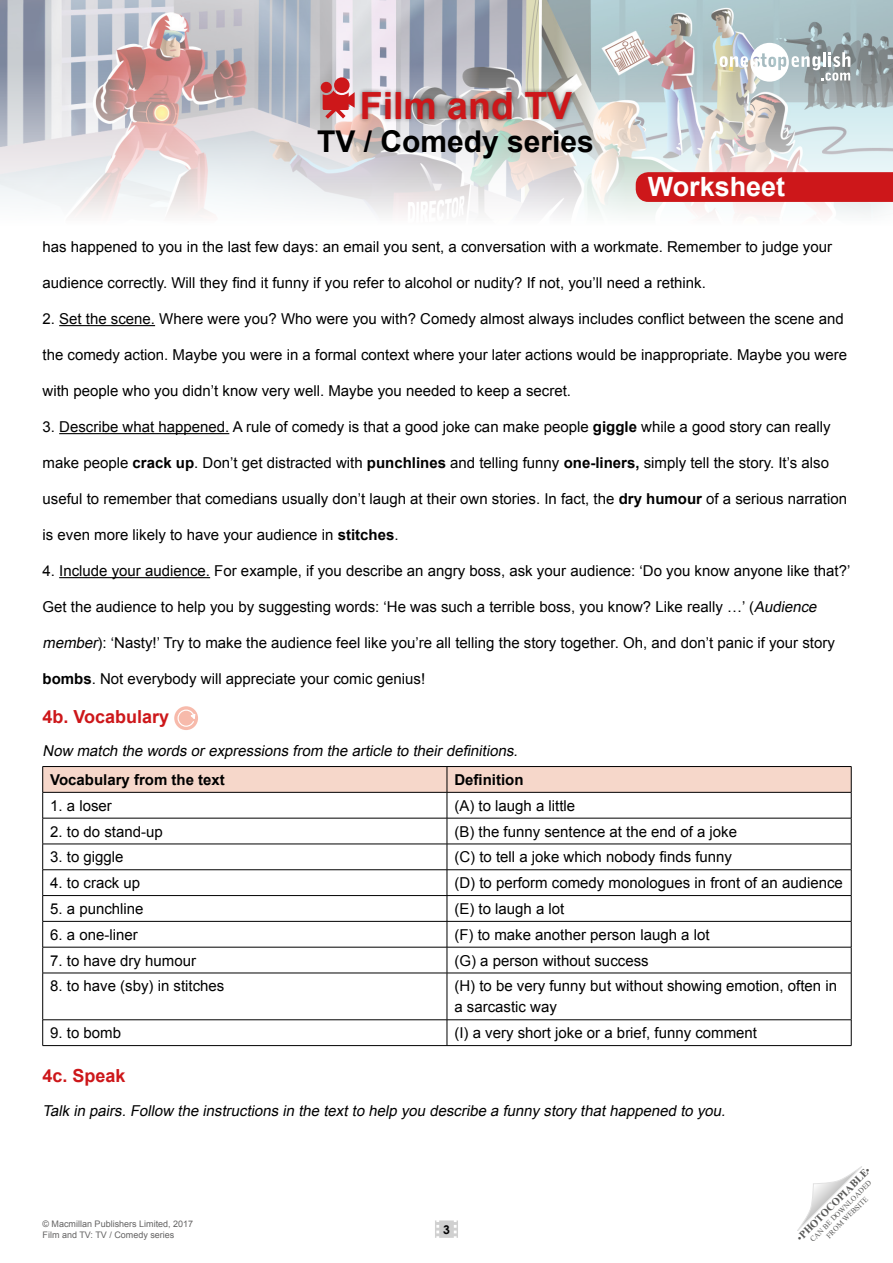
<style>
.page{position:relative;width:893px;height:1263px;background:#fff}
.page>*{position:absolute;margin:0;border:0;box-sizing:border-box;transform-origin:0 0}
.t1{font:700 37.5px "Arial";color:#cd171a}
.t2{font:700 30px "Arial";color:#000}
.t3{font:700 27px "Arial";color:#fff}
.Heading_1{font:700 18px "Arial";color:#cd171a}
._9_5pt_bullet{font:15px "Arial";color:#000}
.copy{font:15px/21px "Arial";color:#000}
._9_5pt_BodyText{font:italic 15px "Arial";color:#000}
.copy-2{font:700 15px "Arial";color:#000}
.t4{font:700 12px "Century Gothic";color:#020203}
.t5{font:700 10.5px "Times New Roman";color:#575756}
.t6{font:9px/10.8px "Arial";color:#646363}
.t7{font:7.5px/9px "Times New Roman";color:#575756;text-align:center}
.s1{font-weight:700}
.s2{font-style:italic}
.s3{font-weight:400}
</style>
<div class="page">
<img style="left:0;top:0;width:893px;height:215px">
<svg style="left:636px;top:172px;width:257px;height:30px;background:#cd1a1d"></svg>
<svg style="left:720px;top:43px;width:130px;height:39px"></svg>
<div style="left:358px;top:88px;width:219px;height:36px;background:#000;opacity:.5"></div>
<div style="left:334px;top:77px;width:16px;height:16px;background:#cd171a;border-radius:50%"></div>
<div style="left:321px;top:82px;width:11px;height:11px;background:#cd171a;border-radius:50%"></div>
<svg style="left:323px;top:90px;width:32px;height:29px"></svg>
<hr style="left:59px;top:325px;width:96px;height:1px;background:#000">
<hr style="left:59px;top:433px;width:170px;height:1px;background:#000">
<hr style="left:59px;top:577px;width:151px;height:1px;background:#000">
<div style="left:174px;top:706px;width:24px;height:24px;background:#f7baab;border-radius:50%"></div>
<svg style="left:177px;top:709px;width:19px;height:18px"></svg>
<hr style="left:42px;top:973px;width:1px;height:46px;background:#000">
<svg style="left:42px;top:1020px;width:1px;height:25px"></svg>
<svg style="left:42px;top:766px;width:810px;height:207px"></svg>
<hr style="left:447px;top:973px;width:1px;height:46px;background:#000">
<hr style="left:851px;top:973px;width:1px;height:46px;background:#000">
<svg style="left:447px;top:1020px;width:1px;height:25px"></svg>
<svg style="left:851px;top:1020px;width:1px;height:25px"></svg>
<hr style="left:43px;top:818px;width:404px;height:1px;background:#000">
<hr style="left:447px;top:818px;width:404px;height:1px;background:#000">
<hr style="left:43px;top:844px;width:404px;height:1px;background:#000">
<hr style="left:447px;top:844px;width:404px;height:1px;background:#000">
<hr style="left:43px;top:869px;width:404px;height:1px;background:#000">
<hr style="left:447px;top:869px;width:404px;height:1px;background:#000">
<hr style="left:43px;top:895px;width:404px;height:1px;background:#000">
<hr style="left:447px;top:895px;width:404px;height:1px;background:#000">
<hr style="left:43px;top:921px;width:404px;height:1px;background:#000">
<hr style="left:447px;top:921px;width:404px;height:1px;background:#000">
<hr style="left:43px;top:947px;width:404px;height:1px;background:#000">
<hr style="left:447px;top:947px;width:404px;height:1px;background:#000">
<hr style="left:43px;top:973px;width:404px;height:1px;background:#000">
<hr style="left:447px;top:973px;width:404px;height:1px;background:#000">
<hr style="left:43px;top:1019px;width:404px;height:1px;background:#000">
<hr style="left:447px;top:1019px;width:404px;height:1px;background:#000">
<hr style="left:43px;top:1045px;width:404px;height:1px;background:#000">
<hr style="left:447px;top:1045px;width:404px;height:1px;background:#000">
<svg style="left:435px;top:1220px;width:23px;height:18px"></svg>
<svg style="left:797px;top:1166px;width:65px;height:65px"></svg>
<h1 class="t1" style="left:360px;top:81px;width:214px">Film and TV</h1>
<h2 class="t2" style="left:317px;top:121px;width:278px">TV / Comedy series</h2>
<h3 class="t3" style="left:648px;top:169px;width:139px">Worksheet</h3>
<p class="_9_5pt_bullet" style="left:43px;top:237px;width:791px">has happened to you in the last few days: an email you sent, a conversation with a workmate. Remember to judge your</p>
<p class="_9_5pt_bullet" style="left:43px;top:273px;width:665px">audience correctly. Will they find it funny if you refer to alcohol or nudity? If not, you’ll need a rethink.</p>
<p class="_9_5pt_bullet" style="left:43px;top:309px;width:803px">2. Set the scene. Where were you? Who were you with? Comedy almost always includes conflict between the scene and</p>
<p class="_9_5pt_bullet" style="left:43px;top:345px;width:806px">the comedy action. Maybe you were in a formal context where your later actions would be inappropriate. Maybe you were</p>
<p class="_9_5pt_bullet" style="left:43px;top:381px;width:530px">with people who you didn’t know very well. Maybe you needed to keep a secret.</p>
<p class="_9_5pt_bullet" style="left:43px;top:417px;width:789px">3. Describe what happened. A rule of comedy is that a good joke can make people <span class="s1">giggle</span> while a good story can really</p>
<p class="_9_5pt_bullet" style="left:43px;top:453px;width:788px">make people <span class="s1">crack up</span>. Don’t get distracted with <span class="s1">punchlines</span> and telling funny <span class="s1">one-liners,</span> simply tell the story. It’s also</p>
<p class="_9_5pt_bullet" style="left:43px;top:489px;width:806px">useful to remember that comedians usually don’t laugh at their own stories. In fact, the <span class="s1">dry humour</span> of a serious narration</p>
<p class="_9_5pt_bullet" style="left:43px;top:525px;width:358px">is even more likely to have your audience in <span class="s1">stitches</span>.</p>
<p class="_9_5pt_bullet" style="left:43px;top:561px;width:809px">4. Include your audience. For example, if you describe an angry boss, ask your audience: ‘Do you know anyone like that?’</p>
<p class="_9_5pt_bullet" style="left:43px;top:597px;width:779px">Get the audience to help you by suggesting words: ‘He was such a terrible boss, you know? Like really …’ (<span class="s2">Audience</span></p>
<p class="_9_5pt_bullet" style="left:43px;top:633px;width:794px"><span class="s2">member</span>): ‘Nasty!’ Try to make the audience feel like you’re all telling the story together. Oh, and don’t panic if your story</p>
<p class="_9_5pt_bullet" style="left:43px;top:669px;width:384px"><span class="s1">bombs</span>. Not everybody will appreciate your comic genius!</p>
<p class="Heading_1" style="left:43px;top:704px;width:128px">4b. Vocabulary</p>
<p class="_9_5pt_BodyText" style="left:43px;top:741px;width:480px">Now match the words orexpressions from the article to theirdefinitions.</p>
<p class="copy-2" style="left:50px;top:770px;width:176px">Vocabulary from the text</p>
<p class="copy-2" style="left:454px;top:770px;width:71px">Definition</p>
<p class="copy" style="left:50px;top:795px;width:63px">1. a loser</p>
<p class="copy" style="left:454px;top:795px;width:122px">(A) to laugh a little</p>
<p class="copy" style="left:50px;top:821px;width:114px">2. to do stand-up</p>
<p class="copy" style="left:454px;top:821px;width:284px">(B) the funny sentence at the end of a joke</p>
<p class="copy" style="left:50px;top:847px;width:75px">3. to giggle</p>
<p class="copy" style="left:454px;top:847px;width:279px">(C) to tell a joke which nobody finds funny</p>
<p class="copy" style="left:50px;top:872px;width:92px">4. to crack up</p>
<p class="copy" style="left:454px;top:872px;width:390px">(D) to perform comedy monologues in front of an audience</p>
<p class="copy" style="left:50px;top:898px;width:95px">5. a punchline</p>
<p class="copy" style="left:454px;top:898px;width:112px">(E) to laugh a lot</p>
<p class="copy" style="left:50px;top:924px;width:89px">6. a one-liner</p>
<p class="copy" style="left:454px;top:924px;width:257px">(F) to make another person laugh a lot</p>
<p class="copy" style="left:50px;top:950px;width:147px">7. to have dry humour</p>
<p class="copy" style="left:454px;top:950px;width:196px">(G) a person without success</p>
<p class="copy" style="left:50px;top:976px;width:176px">8. to have (sby) in stitches</p>
<p class="copy" style="left:454px;top:976px;width:384px">(H) to be very funny but without showing emotion, often in a sarcastic way</p>
<p class="copy" style="left:50px;top:1022px;width:72px">9. to bomb</p>
<p class="copy" style="left:454px;top:1022px;width:304px">(I) a very short joke or a brief, funny comment</p>
<p class="Heading_1" style="left:43px;top:1064px;width:85px">4c. Speak</p>
<p class="_9_5pt_BodyText" style="left:43px;top:1101px;width:688px">Talk in pairs.Follow the instructions in the textto help you describe a funny story thathappened to you.</p>
<p class="t6" style="left:43px;top:1218px;width:152px">© Macmillan Publishers Limited, 2017<br>Film and TV: TV / Comedy series</p>
<p class="t4" style="left:443px;top:1220px;width:8px">3</p>
<p class="t5" style="left:793px;top:1234px;width:101px;rotate:-45deg"><span class="s3">•</span>PHOTOCOPIABLE<span class="s3">•</span></p>
<p class="t7" style="left:808px;top:1237px;width:85px;rotate:-45deg">CAN BE DOWNLOADED<br>FROM WEBSITE</p>
</div>
